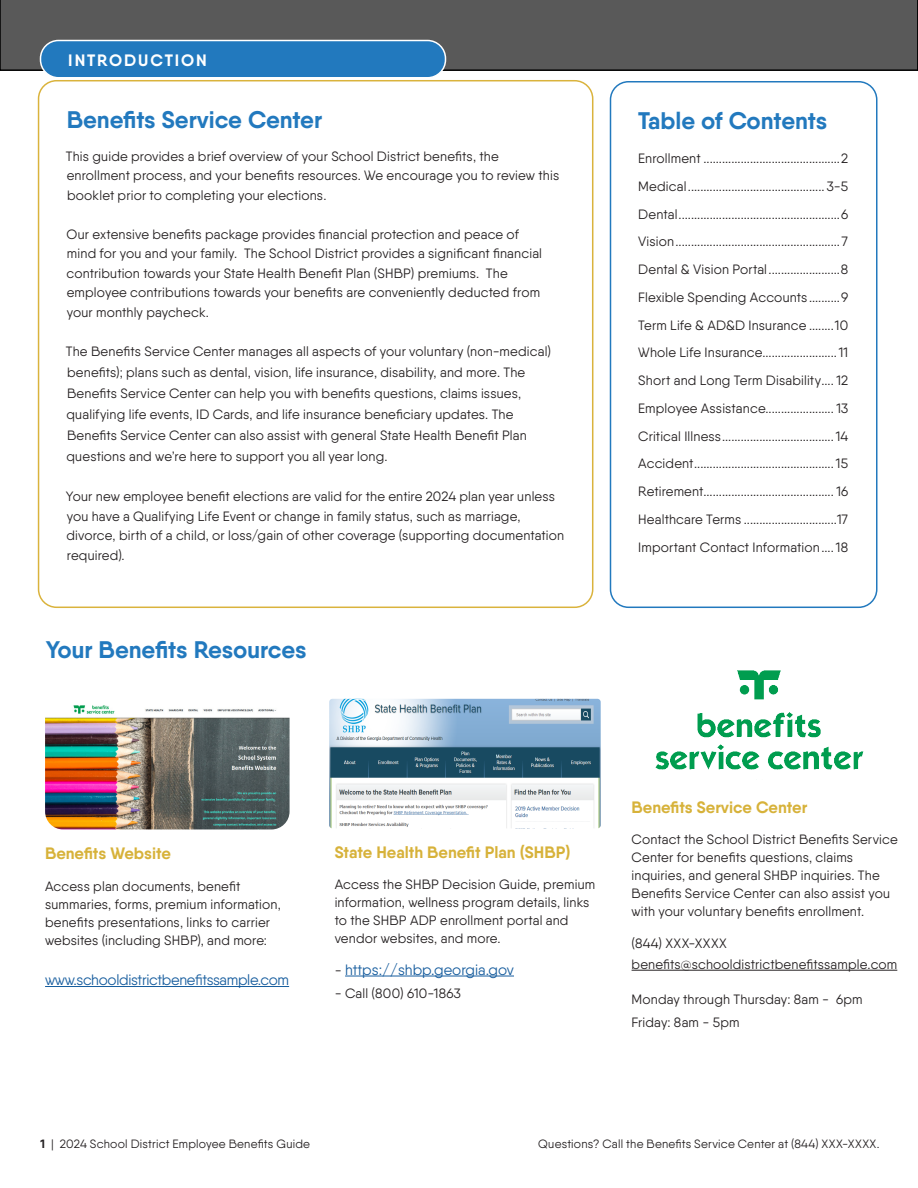
<style>
.page{position:relative;width:918px;height:1188px;background:#fff}
.page>*{position:absolute;margin:0;border:0;box-sizing:border-box;transform-origin:0 0}
.body_text{font:700 24px "Qanelas";color:#2279be}
.body_text-2{font:700 16.5px "Qanelas";color:#d7b23a}
.body_text-3{font:700 16.5px "Qanelas";letter-spacing:.12em;color:#fff}
.body_text-4{font:15px "Qanelas";letter-spacing:-.02em;color:#175d9e}
.body_text-5{font:15px "Qanelas";color:#175d9e}
.body_text-6{font:13.5px/18px "Qanelas";letter-spacing:.015em;color:#231f20}
.t1{font:12px "Qanelas";letter-spacing:.015em;color:#231f20}
.s1{font-size:13.5px;color:#231f20}
.s2{font-weight:700}
</style>
<div class="page">
<div style="left:0;top:0;width:917px;height:71px;background:#595959"></div>
<svg style="left:917px;top:0;width:1px;height:71px"></svg>
<div style="left:40px;top:40px;width:406px;height:38px;background:#2279be;border-radius:18px"></div>
<div style="left:40px;top:40px;width:406px;height:39px;border:2px solid #fff;border-radius:18px"></div>
<div style="left:610px;top:81px;width:268px;height:527px;border:2px solid #2279be;border-radius:18px"></div>
<div style="left:38px;top:80px;width:555px;height:528px;border:2px solid #dab33c;border-radius:18px"></div>
<hr style="left:45px;top:986px;width:244px;height:1px;background:#175d9e">
<hr style="left:345px;top:976px;width:169px;height:1px;background:#175d9e">
<hr style="left:632px;top:970px;width:265px;height:1px;background:#231f20">
<img style="left:655px;top:670px;width:209px;height:100px">
<img style="left:45px;top:705px;width:245px;height:124px">
<img style="left:329px;top:699px;width:272px;height:129px">
<p class="body_text-3" style="left:68px;top:50px;width:140px">INTRODUCTION</p>
<p class="body_text" style="left:67px;top:104px;width:257px">Benefits Service Center</p>
<p class="body_text-6" style="left:66px;top:146px;width:495px;line-height:19.5px">This guide provides a brief overview of your School District benefits, the enrollment process, and your benefits resources. We encourage you to review this booklet prior to completing your elections.</p>
<p class="body_text-6" style="left:67px;top:224px;width:477px;line-height:19.5px">Our extensive benefits package provides financial protection and peace of mind for you and your family. The School District provides a significant financial contribution towards your State Health Benefit Plan (SHBP) premiums. The employee contributions towards your benefits are conveniently deducted from your monthly paycheck.</p>
<p class="body_text-6" style="left:66px;top:340px;width:487px;line-height:21px">The Benefits Service Center manages all aspects of your voluntary (non-medical) benefits); plans such as dental, vision, life insurance, disability, and more. The Benefits Service Center can help you with benefits questions, claims issues, qualifying life events, ID Cards, and life insurance beneficiary updates. The Benefits Service Center can also assist with general State Health Benefit Plan questions and we’re here to support you all year long.</p>
<p class="body_text-6" style="left:66px;top:487px;width:500px;line-height:19.5px">Your new employee benefit elections are valid for the entire 2024 plan year unless you have a Qualifying Life Event or change in family status, such as marriage, divorce, birth of a child, or loss/gain of other coverage (supporting documentation required).</p>
<p class="body_text" style="left:46px;top:634px;width:262px">Your Benefits Resources</p>
<p class="body_text" style="left:638px;top:105px;width:191px">Table of Contents</p>
<p class="body_text-6" style="left:638px;top:149px;width:211px">Enrollment ............................................2</p>
<p class="body_text-6" style="left:638px;top:177px;width:212px">Medical............................................ 3-5</p>
<p class="body_text-6" style="left:638px;top:205px;width:211px">Dental....................................................6</p>
<p class="body_text-6" style="left:638px;top:233px;width:212px">Vision.....................................................7</p>
<p class="body_text-6" style="left:638px;top:260px;width:212px">Dental &amp; Vision Portal.......................8</p>
<p class="body_text-6" style="left:638px;top:288px;width:211px">Flexible Spending Accounts..........9</p>
<p class="body_text-6" style="left:638px;top:316px;width:211px">Term Life &amp; AD&amp;D Insurance ........10</p>
<p class="body_text-6" style="left:638px;top:344px;width:212px">Whole Life Insurance........................11</p>
<p class="body_text-6" style="left:638px;top:371px;width:211px">Short and Long Term Disability.... 12</p>
<p class="body_text-6" style="left:638px;top:399px;width:212px">Employee Assistance...................... 13</p>
<p class="body_text-6" style="left:638px;top:427px;width:211px">Critical Illness....................................14</p>
<p class="body_text-6" style="left:638px;top:455px;width:211px">Accident............................................. 15</p>
<p class="body_text-6" style="left:638px;top:482px;width:211px">Retirement.......................................... 16</p>
<p class="body_text-6" style="left:638px;top:510px;width:211px">Healthcare Terms ..............................17</p>
<p class="body_text-6" style="left:638px;top:538px;width:212px">Important Contact Information....18</p>
<p class="body_text-2" style="left:45px;top:843px;width:127px">Benefits Website</p>
<p class="body_text-6" style="left:45px;top:877px;width:237px">Access plan documents, benefit summaries, forms, premium information, benefits presentations, links to carrier websites (including SHBP), and more:</p>
<p class="body_text-4" style="left:45px;top:971px;width:246px">www.schooldistrictbenefitssample.com</p>
<p class="body_text-2" style="left:335px;top:842px;width:237px">State Health Benefit Plan (SHBP)</p>
<p class="body_text-6" style="left:335px;top:876px;width:262px">Access the SHBP Decision Guide, premium information, wellness program details, links to the SHBP ADP enrollment portal and vendor websites, and more.</p>
<p class="body_text-5" style="left:335px;top:960px;width:181px"><span class="s1">-</span> https://shbp.georgia.gov</p>
<p class="body_text-6" style="left:335px;top:984px;width:128px">- Call (800) 610-1863</p>
<p class="body_text-2" style="left:632px;top:797px;width:177px">Benefits Service Center</p>
<p class="body_text-6" style="left:632px;top:831px;width:268px">Contact the School District Benefits Service Center for benefits questions, claims inquiries, and general SHBP inquiries. The Benefits Service Center can also assist you with your voluntary benefits enrollment.</p>
<p class="body_text-6" style="left:632px;top:934px;width:97px">(844) XXX-XXXX</p>
<p class="body_text-6" style="left:632px;top:955px;width:267px">benefits@schooldistrictbenefitssample.com</p>
<p class="body_text-6" style="left:632px;top:990px;width:233px">Monday through Thursday: 8am - 6pm</p>
<p class="body_text-6" style="left:632px;top:1014px;width:109px">Friday: 8am - 5pm</p>
<p class="t1" style="left:40px;top:1136px;width:271px"><span class="s2">1</span> | 2024 School District Employee Benefits Guide</p>
<p class="t1" style="left:538px;top:1137px;width:343px">Questions? Call the Benefits Service Center at (844) XXX-XXXX.</p>
</div>
